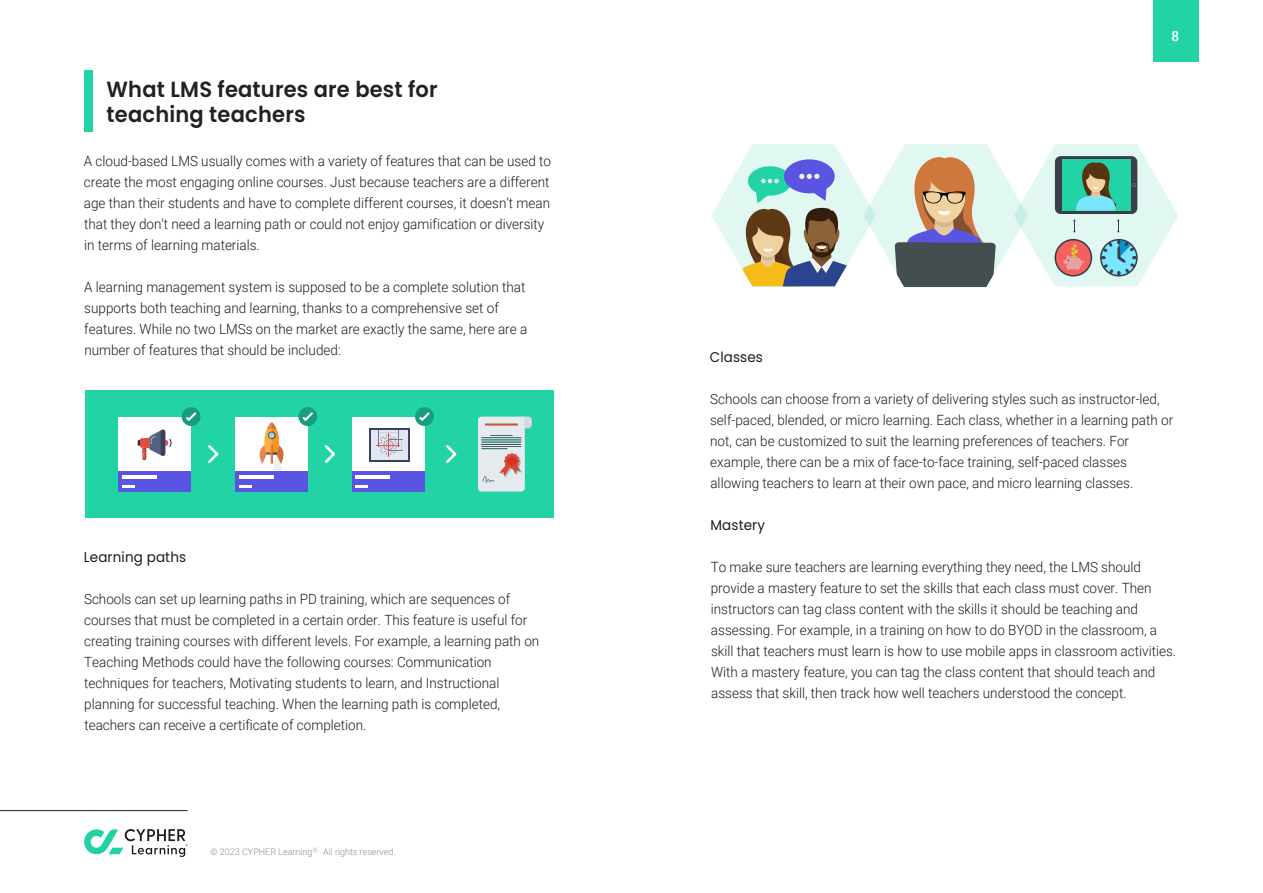
<style>
.page{position:relative;width:1263px;height:893px;background:#fff}
.page>*{position:absolute;margin:0;border:0;box-sizing:border-box;transform-origin:0 0}
.t1{font:600 21.9px/25.2px "Poppins";letter-spacing:.01em;color:#212121;scale:.96 1}
.t2{font:300 14.1px/21px "Roboto";color:#1c1c1c;scale:.96 1}
.t3{font:14.1px "Poppins";letter-spacing:.01em;color:#1c1c1c;scale:.96 1}
.t4{font:500 14.1px "Roboto";color:#fff;scale:.96 1}
.t5{font:300 9px "Roboto";color:#8c8c8c}
</style>
<div class="page">
<div style="left:85px;top:390px;width:468px;height:128px;background:#22d3a5"></div>
<svg style="left:478px;top:416px;width:54px;height:75px;background:#becfcc"></svg>
<div style="left:119px;top:417px;width:72px;height:55px;background:#fff"></div>
<div style="left:119px;top:471px;width:72px;height:20px;background:#5955e2"></div>
<hr style="left:122px;top:475px;width:35px;height:3px;background:#fff">
<svg style="left:122px;top:485px;width:13px;height:2px"></svg>
<div style="left:235px;top:417px;width:73px;height:55px;background:#fff"></div>
<div style="left:235px;top:471px;width:73px;height:20px;background:#5955e2"></div>
<hr style="left:239px;top:475px;width:34px;height:3px;background:#fff">
<svg style="left:239px;top:485px;width:12px;height:2px"></svg>
<div style="left:352px;top:417px;width:72px;height:55px;background:#fff"></div>
<div style="left:352px;top:471px;width:72px;height:20px;background:#5955e2"></div>
<hr style="left:356px;top:475px;width:34px;height:3px;background:#fff">
<svg style="left:356px;top:485px;width:12px;height:2px"></svg>
<div style="left:182px;top:407px;width:18px;height:19px;background:#199c7f;border-radius:50%"></div>
<div style="left:298px;top:407px;width:19px;height:19px;background:#199c7f;border-radius:50%"></div>
<div style="left:415px;top:407px;width:19px;height:19px;background:#199c7f;border-radius:50%"></div>
<svg style="left:208px;top:445px;width:10px;height:18px"></svg>
<svg style="left:186px;top:412px;width:10px;height:9px"></svg>
<svg style="left:303px;top:412px;width:10px;height:9px"></svg>
<svg style="left:419px;top:412px;width:11px;height:9px"></svg>
<svg style="left:325px;top:445px;width:10px;height:18px"></svg>
<svg style="left:446px;top:445px;width:10px;height:18px"></svg>
<svg style="left:138px;top:429px;width:34px;height:31px"></svg>
<svg style="left:259px;top:422px;width:25px;height:48px"></svg>
<svg style="left:369px;top:428px;width:40px;height:33px"></svg>
<div style="left:371px;top:430px;width:37px;height:29px;background:#e1e6f4"></div>
<svg style="left:377px;top:431px;width:25px;height:26px"></svg>
<svg style="left:711px;top:144px;width:467px;height:143px"></svg>
<div style="left:1153px;top:0;width:45px;height:62px;background:#22d3a5"></div>
<div style="left:85px;top:71px;width:8px;height:61px;background:#22d3a5"></div>
<hr style="left:0;top:810px;width:188px;height:1px;background:#212322">
<svg style="left:84px;top:829px;width:104px;height:28px"></svg>
<h1 class="t1" style="left:107px;top:76px;width:346px">What LMS features are best for teaching teachers</h1>
<p class="t2" style="left:84px;top:150px;width:488px">A cloud-based LMS usually comes with a variety of features that can be used to create the most engaging online courses. Just because teachers are a different age than their students and have to complete different courses, it doesn’t mean that they don’t need a learning path or could not enjoy gamification or diversity in terms of learning materials.</p>
<p class="t2" style="left:84px;top:276px;width:463px">A learning management system is supposed to be a complete solution that supports both teaching and learning, thanks to a comprehensive set of features. While no two LMSs on the market are exactly the same, here are a number of features that should be included:</p>
<p class="t3" style="left:84px;top:549px;width:108px">Learning paths</p>
<p class="t2" style="left:84px;top:588px;width:476px">Schools can set up learning paths in PD training, which are sequences of courses that must be completed in a certain order. This feature is useful for creating training courses with different levels. For example, a learning path on Teaching Methods could have the following courses: Communication techniques for teachers, Motivating students to learn, and Instructional planning for successful teaching. When the learning path is completed, teachers can receive a certificate of completion.</p>
<p class="t5" style="left:211px;top:845px;width:187px">© 2023 CYPHER Learning<sup>Ⓡ.</sup> All rights reserved.</p>
<p class="t4" style="left:1171px;top:26px;width:9px">8</p>
<p class="t3" style="left:710px;top:349px;width:57px">Classes</p>
<p class="t2" style="left:710px;top:388px;width:484px">Schools can choose from a variety of delivering styles such as instructor-led, self-paced, blended, or micro learning. Each class, whether in a learning path or not, can be customized to suit the learning preferences of teachers. For example, there can be a mix of face-to-face training, self-paced classes allowing teachers to learn at their own pace, and micro learning classes.</p>
<p class="t3" style="left:710px;top:517px;width:58px">Mastery</p>
<p class="t2" style="left:711px;top:556px;width:486px">To make sure teachers are learning everything they need, the LMS should provide a mastery feature to set the skills that each class must cover. Then instructors can tag class content with the skills it should be teaching and assessing. For example, in a training on how to do BYOD in the classroom, a skill that teachers must learn is how to use mobile apps in classroom activities.<br>With a mastery feature, you can tag the class content that should teach and assess that skill, then track how well teachers understood the concept.</p>
</div>
